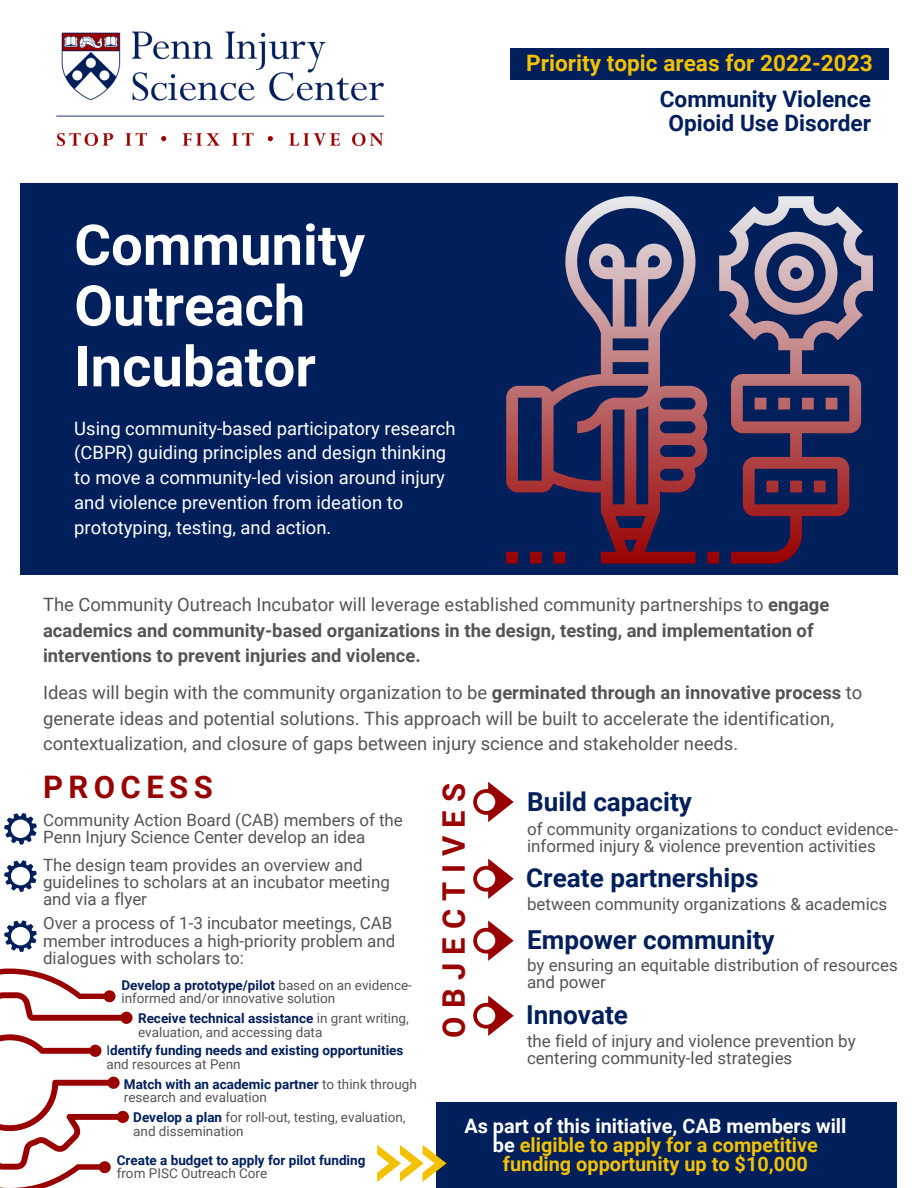
<style>
.page{position:relative;width:918px;height:1188px;background:#fff}
.page>*{position:absolute;margin:0;border:0;box-sizing:border-box;transform-origin:0 0}
.t1{font:700 56.25px/60.8px "Roboto";color:#fff}
.t2{font:700 31.05px "Roboto";letter-spacing:.265em;color:#900}
.t3{font:700 31.05px "Roboto";letter-spacing:.175em;color:#900}
.t4{font:700 26.1px "Roboto";color:#011f5b}
.t5{font:700 22.65px/23.7px "Roboto";color:#011f5b;text-align:center}
.t6{font:700 22.65px "Roboto";color:#f2c100}
.t7{font:700 19.95px/19.2px "Roboto";color:#f2c100;text-align:center}
.t8{font:18.45px/25.8px "Roboto";color:#545454}
.t9{font:700 18.45px/25.8px "Roboto";color:#545454}
.t10{font:18.45px/24.8px "Roboto";color:#fff}
.t11{font:16.95px/16.8px "Roboto";color:#545454}
.t12{font:13.5px/13.5px "Roboto";color:#545454}
.t13{font:700 13.5px/13.5px "Roboto";color:#011f5b}
.s1{font-weight:400}
.s2{font-weight:700}
.s3{font-weight:700;color:#041f5a}
.s4{font-weight:400;color:#545454}
.s5{font-weight:700;color:#011f5b}
.s6{color:#fff}
</style>
<div class="page">
<div style="left:20px;top:183px;width:878px;height:392px;background:#011f5b"></div>
<div style="left:436px;top:1102px;width:460px;height:86px;background:#011f5b"></div>
<img style="left:56px;top:31px;width:329px;height:115px">
<svg style="left:506px;top:196px;width:367px;height:368px"></svg>
<svg style="left:473px;top:782px;width:41px;height:40px"></svg>
<svg style="left:473px;top:859px;width:41px;height:40px"></svg>
<svg style="left:473px;top:920px;width:41px;height:41px"></svg>
<svg style="left:473px;top:996px;width:41px;height:40px"></svg>
<svg style="left:4px;top:813px;width:33px;height:32px"></svg>
<svg style="left:4px;top:860px;width:33px;height:32px"></svg>
<svg style="left:4px;top:920px;width:33px;height:32px"></svg>
<svg style="left:0;top:969px;width:133px;height:219px"></svg>
<div style="left:511px;top:48px;width:378px;height:32px;background:#011f5b"></div>
<svg style="left:377px;top:1145px;width:70px;height:37px"></svg>
<h1 class="t1" style="left:74px;top:215px;width:292px">Community<br>Outreach<br>Incubator</h1>
<p class="t10" style="left:74px;top:416px;width:383px">Using community-based participatory research (CBPR) guiding principles and design thinking to move a community-led vision around injury and violence prevention from ideation to prototyping, testing, and action.</p>
<h3 class="t6" style="left:526px;top:50px;width:348px">Priority topic areas for 2022-2023</h3>
<h3 class="t5" style="left:660px;top:88px;width:213px">Community Violence<br>Opioid Use Disorder</h3>
<p class="t9" style="left:43px;top:592px;width:788px"><span class="s1">The Community Outreach Incubator will leverage established community partnerships to</span> engage academics and community-based organizations in the design, testing, and implementation of interventions to prevent injuries and violence.</p>
<p class="t8" style="left:43px;top:680px;width:821px">Ideas will begin with the community organization to be <span class="s2">germinated through an innovative process</span> to generate ideas and potential solutions. This approach will be built to accelerate the identification, contextualization, and closure of gaps between injury science and stakeholder needs.</p>
<h2 class="t3" style="left:43px;top:769px;width:171px">PROCESS</h2>
<p class="t11" style="left:43px;top:811px;width:361px">Community Action Board (CAB) members of the<br>Penn Injury Science Center develop an idea</p>
<p class="t11" style="left:43px;top:857px;width:348px">The design team provides an overview and guidelines to scholars at an incubator meeting and via a flyer</p>
<p class="t11" style="left:43px;top:915px;width:354px;line-height:17.4px">Over a process of 1-3 incubator meetings, CAB member introduces a high-priority problem and dialogues with scholars to:</p>
<p class="t12" style="left:122px;top:978px;width:292px"><span class="s3">Develop a prototype/pilot</span> based on an evidence&shy;informed and/or innovative solution</p>
<p class="t12" style="left:138px;top:1012px;width:272px"><span class="s3">Receive technical assistance</span> in grant writing, evaluation, and accessing data</p>
<p class="t13" style="left:106px;top:1044px;width:299px"><span class="s1">I</span>dentify funding needs and existing opportunities <span class="s4">and resources at Penn</span></p>
<p class="t12" style="left:124px;top:1077px;width:294px"><span class="s5">Match with an academic partner</span> to think through research and evaluation</p>
<p class="t12" style="left:133px;top:1111px;width:274px"><span class="s5">Develop a plan</span> for roll-out, testing, evaluation, and dissemination</p>
<p class="t13" style="left:117px;top:1153px;width:250px">Create a budget to apply for pilot funding</p>
<p class="t12" style="left:117px;top:1167px;width:152px">from PISC Outreach Core</p>
<h2 class="t2" style="left:436px;top:1038px;width:256px;rotate:-90deg">OBJECTIVES</h2>
<h3 class="t4" style="left:527px;top:786px;width:166px">Build capacity</h3>
<p class="t11" style="left:527px;top:821px;width:373px">of community organizations to conduct evidence&shy;informed injury &amp; violence prevention activities</p>
<h3 class="t4" style="left:526px;top:863px;width:234px">Create partnerships</h3>
<p class="t11" style="left:527px;top:896px;width:362px">between community organizations &amp; academics</p>
<h3 class="t4" style="left:527px;top:925px;width:249px">Empower community</h3>
<p class="t11" style="left:527px;top:957px;width:372px">by ensuring an equitable distribution of resources and power</p>
<h3 class="t4" style="left:526px;top:1000px;width:103px">Innovate</h3>
<p class="t11" style="left:527px;top:1033px;width:330px">the field of injury and violence prevention by centering community-led strategies</p>
<p class="t7" style="left:464px;top:1116px;width:384px"><span class="s6">As part of this initiative, CAB members will be</span> eligible to apply for a competitive funding opportunity up to $10,000</p>
</div>
